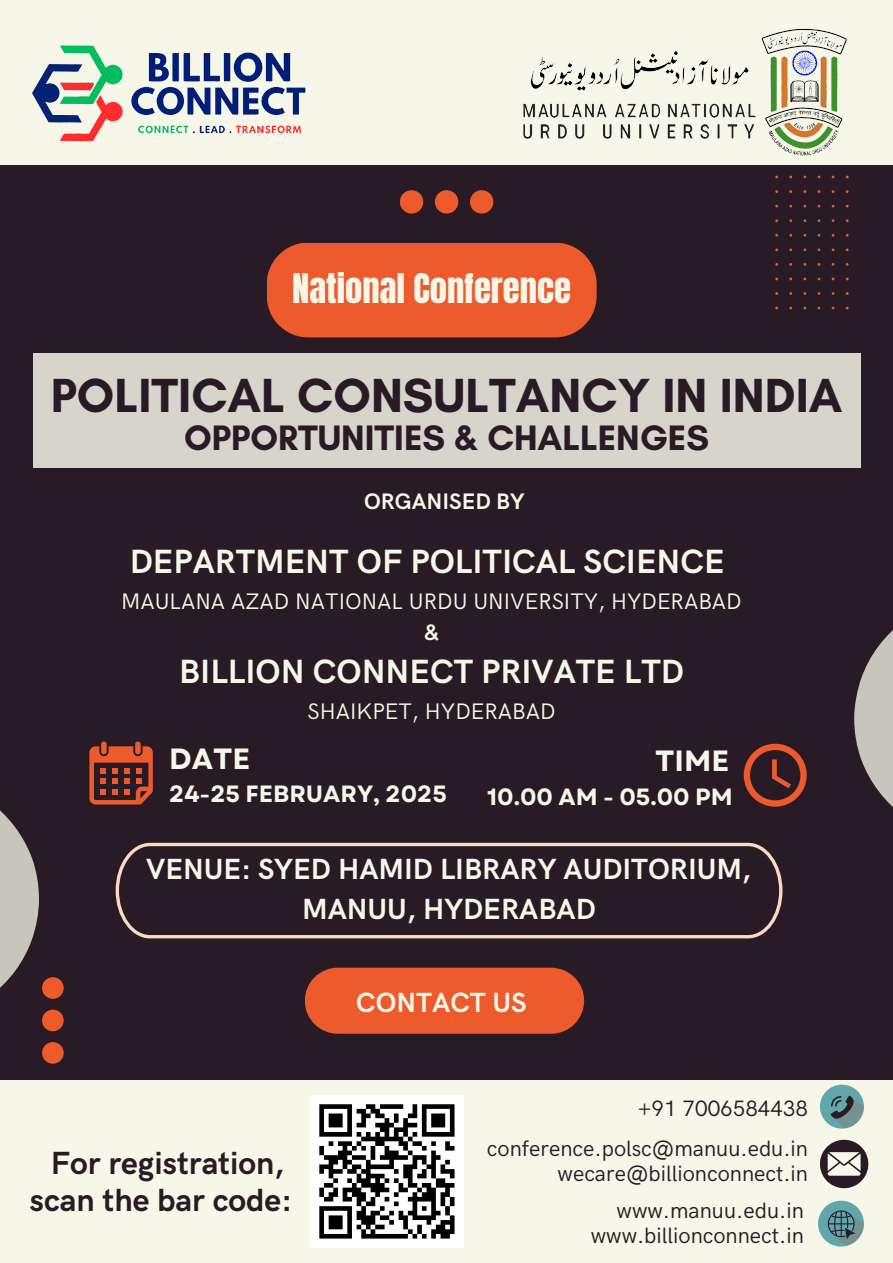
<style>
.page{position:relative;width:893px;height:1263px;background:#291b25}
.page>*{position:absolute;margin:0;border:0;box-sizing:border-box;transform-origin:0 0}
.t1{font:700 48.75px "Glacial Indifference";color:#291b25}
.t2{font:700 36px "Glacial Indifference";color:#291b25}
.t3{font:34.65px "Anton";color:#f6f6e9}
.t4{font:700 33.75px "HK Grotesk";color:#f6f6e9}
.t5{font:700 32.1px/37.7px "HK Grotesk";color:#291b25;text-align:center}
.t6{font:700 29.25px/40.5px "HK Grotesk";color:#f6f6e9;text-align:center}
.t7{font:700 29.25px "Garet";color:#f6f6e9}
.t8{font:700 27.83px "HK Grotesk";color:#f6f6e9}
.t9{font:700 23.48px "Garet";color:#f6f6e9}
.t10{font:22.5px/31.5px "HK Grotesk";color:#f6f6e9;text-align:center}
.t11{font:700 22.5px "HK Grotesk";color:#f6f6e9}
.t12{font:22.27px "HK Grotesk";color:#291b25}
.s1{font-weight:700}
</style>
<div class="page">
<svg style="left:0;top:810px;width:39px;height:178px;fill:#c8c5bd"></svg>
<svg style="left:854px;top:630px;width:39px;height:177px;fill:#c8c5bd"></svg>
<div style="left:0;top:1080px;width:893px;height:183px;background:#f6f6e9"></div>
<svg style="left:820px;top:1084px;width:44px;height:44px"></svg>
<svg style="left:818px;top:1201px;width:46px;height:45px"></svg>
<div style="left:0;top:0;width:893px;height:165px;background:#f6f6e9"></div>
<img style="left:32px;top:45px;width:274px;height:97px">
<div style="left:33px;top:353px;width:827px;height:115px;background:#d6d4cb"></div>
<div style="left:305px;top:968px;width:279px;height:66px;background:#ed5b2d;border-radius:33px"></div>
<div style="left:267px;top:243px;width:329px;height:94px;background:#ed5b2d"></div>
<svg style="left:820px;top:1140px;width:48px;height:48px"></svg>
<svg style="left:775px;top:176px;width:73px;height:133px"></svg>
<svg style="left:400px;top:190px;width:93px;height:24px"></svg>
<div style="left:101px;top:741px;width:6px;height:13px;background:#ed5b2d;border-radius:3px"></div>
<div style="left:135px;top:741px;width:6px;height:13px;background:#ed5b2d;border-radius:3px"></div>
<svg style="left:89px;top:746px;width:64px;height:58px"></svg>
<svg style="left:743px;top:744px;width:63px;height:63px"></svg>
<svg style="left:42px;top:977px;width:22px;height:87px"></svg>
<svg style="left:116px;top:843px;width:666px;height:95px"></svg>
<img style="left:523px;top:28px;width:325px;height:148px">
<img style="left:310px;top:1095px;width:153px;height:153px">
<h5 class="t3" style="left:292px;top:263px;width:280px">National Conference</h5>
<p class="t1" style="left:51px;top:366px;width:793px">POLITICAL CONSULTANCY IN INDIA</p>
<p class="t2" style="left:184px;top:415px;width:526px">OPPORTUNITIES &amp; CHALLENGES</p>
<h1 class="t11" style="left:364px;top:488px;width:162px">ORGANISED BY</h1>
<p class="t4" style="left:130px;top:542px;width:596px">DEPARTMENT OF POLITICAL SCIENCE</p>
<p class="t10" style="left:121px;top:586px;width:622px">MAULANA AZAD NATIONAL URDU UNIVERSITY, HYDERABAD <span class="s1">&amp;</span></p>
<p class="t4" style="left:179px;top:652px;width:506px">BILLION CONNECT PRIVATE LTD</p>
<p class="t10" style="left:307px;top:696px;width:249px">SHAIKPET, HYDERABAD</p>
<h4 class="t7" style="left:169px;top:737px;width:83px">DATE</h4>
<p class="t7" style="left:655px;top:740px;width:76px">TIME</p>
<h5 class="t9" style="left:169px;top:777px;width:279px">24-25 FEBRUARY, 2025</h5>
<h4 class="t9" style="left:487px;top:779px;width:247px">10.00 AM - 05.00 PM</h4>
<p class="t6" style="left:146px;top:850px;width:606px">VENUE: SYED HAMID LIBRARY AUDITORIUM,<br>MANUU, HYDERABAD</p>
<h4 class="t5" style="left:30px;top:1145px;width:263px">For registration, scan the bar code:</h4>
<p class="t8" style="left:356px;top:987px;width:172px">CONTACT US</p>
<h3 class="t12" style="left:638px;top:1096px;width:172px">+91 7006584438</h3>
<p class="t12" style="left:487px;top:1136px;width:323px">conference.polsc@manuu.edu.in</p>
<h6 class="t12" style="left:557px;top:1161px;width:252px">wecare@billionconnect.in</h6>
<h5 class="t12" style="left:616px;top:1198px;width:189px">www.manuu.edu.in</h5>
<p class="t12" style="left:591px;top:1223px;width:215px">www.billionconnect.in</p>
</div>
